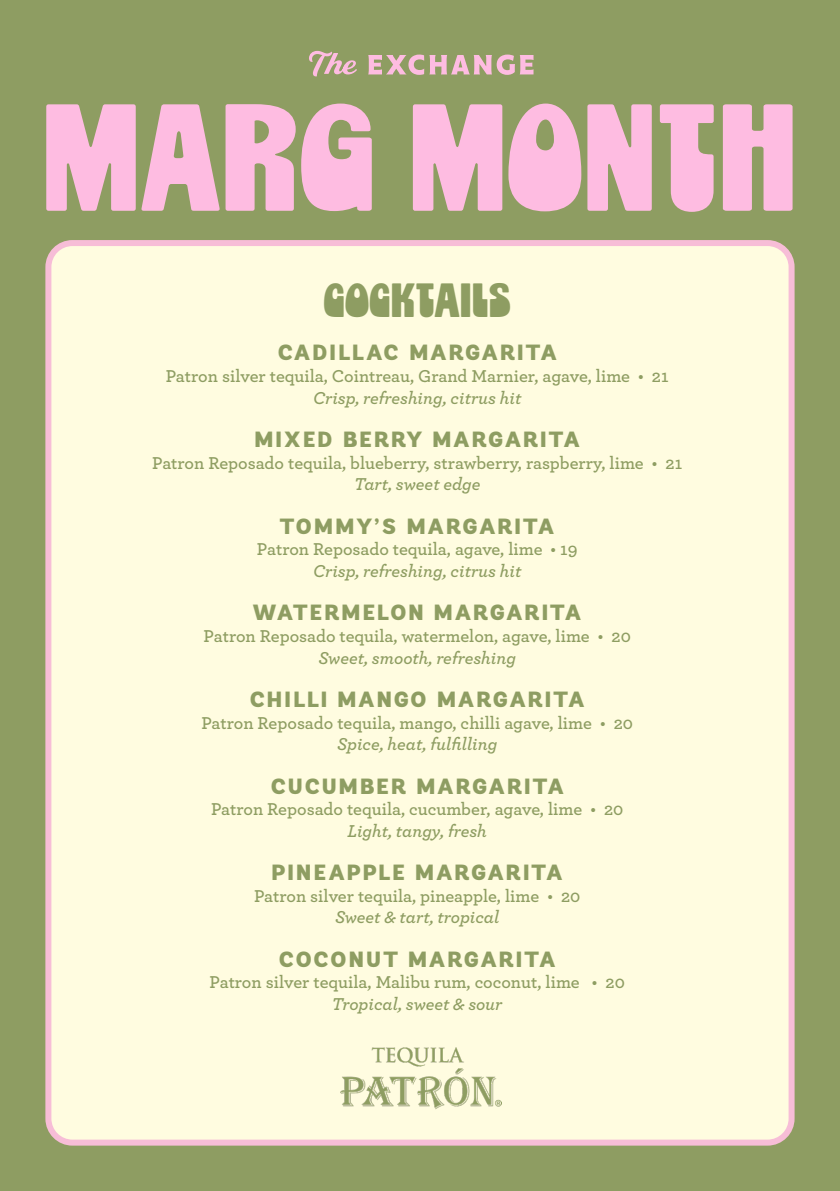
<style>
.page{position:relative;width:840px;height:1191px;background:#fff}
.page>*{position:absolute;margin:0;border:0;box-sizing:border-box;transform-origin:0 0}
.t1{font:152px "Chorine Large";color:#febce1}
.t2{font:48px "Chorine Large";color:#8e9d62}
.t3{font:900 22px "Andes";letter-spacing:.05em;color:#8e9d62}
.t4{font:600 18px "Archer";color:#8e9d62}
.t5{font:italic 600 18px "Archer";color:#8e9d62}
</style>
<div class="page">
<div style="left:0;top:0;width:839px;height:1191px;background:#8e9d62"></div>
<svg style="left:368px;top:55px;width:165px;height:20px"></svg>
<svg style="left:309px;top:51px;width:47px;height:26px"></svg>
<div style="left:48px;top:243px;width:743px;height:899px;background:#fffce0;border-radius:24px"></div>
<div style="left:45px;top:240px;width:749px;height:905px;border:6px solid #f7bdd7;border-radius:24px"></div>
<img style="left:340px;top:1047px;width:161px;height:63px">
<p class="t1" style="left:42px;top:75px;width:756px">MARG MONTH</p>
<p class="t2" style="left:323px;top:274px;width:189px">COCKTAILS</p>
<p class="t3" style="left:277px;top:338px;width:281px">CADILLAC MARGARITA</p>
<p class="t4" style="left:166px;top:362px;width:504px">Patron silver tequila, Cointreau, Grand Marnier, agave, lime • 21</p>
<p class="t5" style="left:313px;top:384px;width:209px">Crisp, refreshing, citrus hit</p>
<p class="t3" style="left:254px;top:425px;width:328px">MIXED BERRY MARGARITA</p>
<p class="t4" style="left:152px;top:449px;width:531px">Patron Reposado tequila, blueberry, strawberry, raspberry, lime • 21</p>
<p class="t5" style="left:354px;top:470px;width:128px">Tart, sweet edge</p>
<p class="t3" style="left:279px;top:511px;width:276px">TOMMY’S MARGARITA</p>
<p class="t4" style="left:257px;top:536px;width:322px">Patron Reposado tequila, agave, lime • 19</p>
<p class="t5" style="left:313px;top:557px;width:209px">Crisp, refreshing, citrus hit</p>
<p class="t3" style="left:252px;top:598px;width:330px">WATERMELON MARGARITA</p>
<p class="t4" style="left:203px;top:622px;width:428px">Patron Reposado tequila, watermelon, agave, lime • 20</p>
<p class="t5" style="left:318px;top:644px;width:199px">Sweet, smooth, refreshing</p>
<p class="t3" style="left:249px;top:684px;width:337px">CHILLI MANGO MARGARITA</p>
<p class="t4" style="left:201px;top:709px;width:433px">Patron Reposado tequila, mango, chilli agave, lime • 20</p>
<p class="t5" style="left:337px;top:730px;width:162px">Spice, heat, fulfilling</p>
<p class="t3" style="left:270px;top:771px;width:295px">CUCUMBER MARGARITA</p>
<p class="t4" style="left:211px;top:795px;width:413px">Patron Reposado tequila, cucumber, agave, lime • 20</p>
<p class="t5" style="left:347px;top:817px;width:141px">Light, tangy, fresh</p>
<p class="t3" style="left:271px;top:858px;width:293px">PINEAPPLE MARGARITA</p>
<p class="t4" style="left:254px;top:882px;width:327px">Patron silver tequila, pineapple, lime • 20</p>
<p class="t5" style="left:335px;top:903px;width:166px">Sweet &amp; tart, tropical</p>
<p class="t3" style="left:278px;top:944px;width:279px">COCONUT MARGARITA</p>
<p class="t4" style="left:209px;top:969px;width:416px">Patron silver tequila, Malibu rum, coconut, lime • 20</p>
<p class="t5" style="left:332px;top:990px;width:172px">Tropical, sweet &amp; sour</p>
</div>
